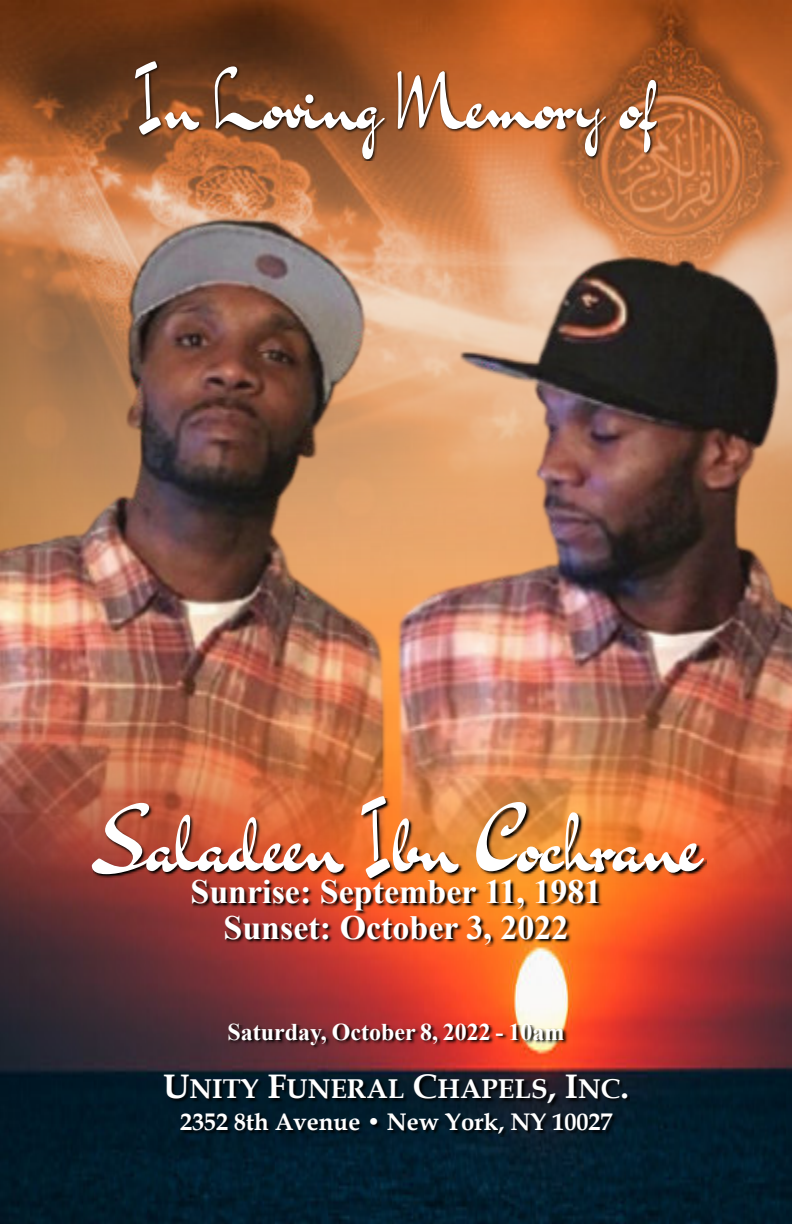
<style>
.page{position:relative;width:792px;height:1224px;background:#fff}
.page>*{position:absolute;margin:0;border:0;box-sizing:border-box;transform-origin:0 0}
.t1{font:84px "Dr Sugiyama";color:#fff}
.t2{font:75.2px "Dr Sugiyama";color:#fff}
.t3{font:700 34px/35.4px "Times New Roman";color:#fff;text-align:center}
.t4{font:700 27.2px "Book Antiqua";color:#fff}
.t5{font:700 24px "Book Antiqua";color:#fff}
.t6{font:700 24px "Times New Roman";color:#fff}
.s1{font-size:34px}
</style>
<div class="page">
<img style="left:0;top:891px;width:792px;height:333px">
<img style="left:0;top:0;width:792px;height:218px">
<img style="left:0;top:218px;width:792px;height:673px">
<img style="left:135px;top:61px;width:523px;height:99px">
<img style="left:94px;top:798px;width:612px;height:149px">
<img style="left:166px;top:1026px;width:464px;height:110px">
<h2 class="t2" style="left:135px;top:50px;width:523px">In Loving Memory of</h2>
<h1 class="t1" style="left:92px;top:783px;width:610px">Saladeen Ibn Cochrane</h1>
<p class="t3" style="left:190px;top:878px;width:413px">Sunrise: September 11, 1981<br>Sunset: October 3, 2022</p>
<p class="t6" style="left:228px;top:1024px;width:338px">Saturday, October 8, 2022 - 10am</p>
<p class="t4" style="left:163px;top:1078px;width:467px"><span class="s1">U</span>NITY <span class="s1">F</span>UNERAL <span class="s1">C</span>HAPELS<span class="s1">, I</span>NC<span class="s1">.</span></p>
<p class="t5" style="left:180px;top:1112px;width:434px">2352 8th Avenue • New York, NY 10027</p>
</div>
